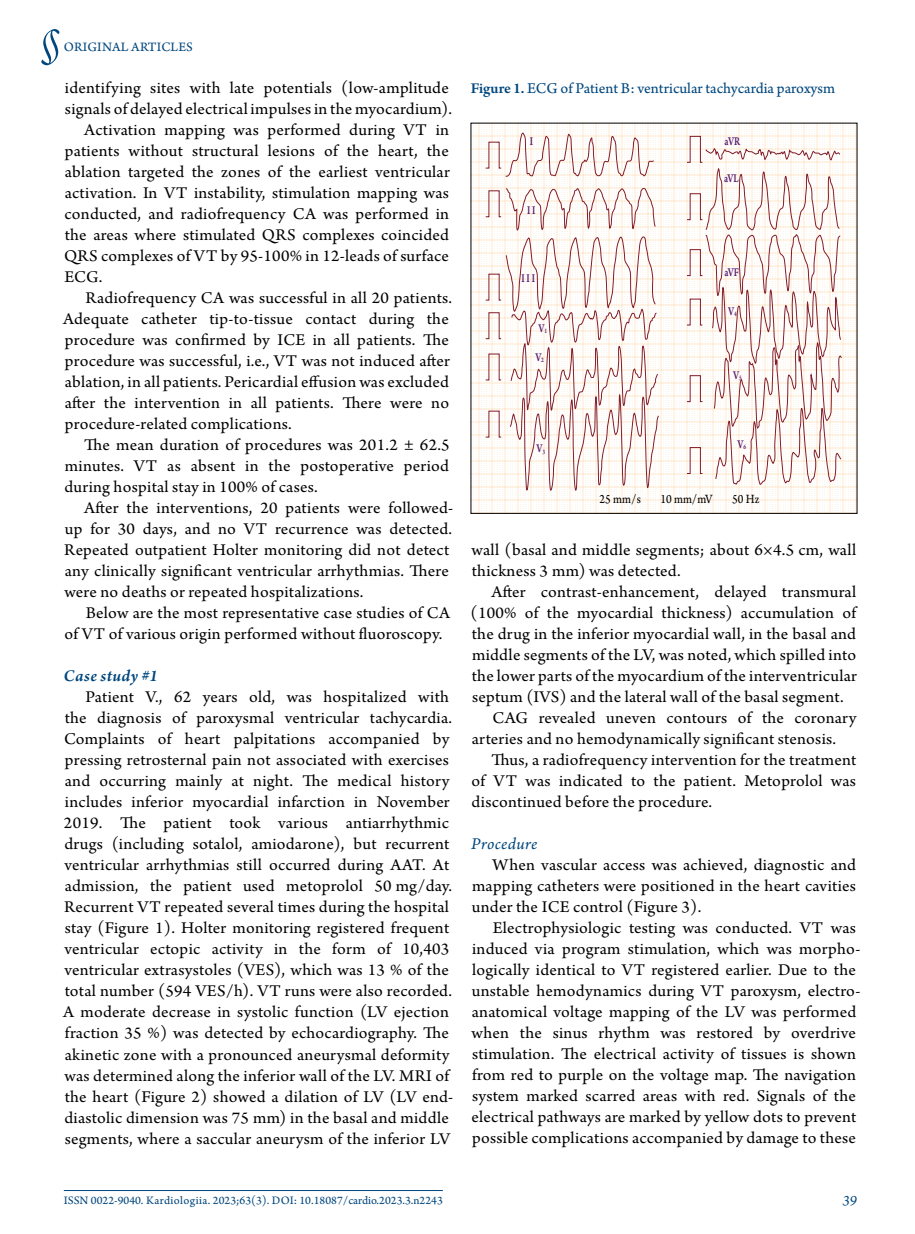
<style>
.page{position:relative;width:915px;height:1234px;background:#fff}
.page>*{position:absolute;margin:0;border:0;box-sizing:border-box;transform-origin:0 0}
.t1{font:54px "Arno Pro Light Italic Display";color:#00477e}
.t2{font:17.25px/21px "Arno Pro";letter-spacing:.015em;color:#000}
.t3{font:italic 600 17.25px "Arno Pro";letter-spacing:.025em;color:#00477e}
.t4{font:italic 17.25px "Arno Pro";letter-spacing:.025em;color:#00477e}
.t5{font:15.75px "Arno Pro Sm Text";letter-spacing:-.005em;color:#00477e}
.t6{font:15px "Arno Pro Italic Sm Text";color:#00477e}
.t7{font:13.5px "Arno Pro Sm Text";letter-spacing:.01em;color:#00477e}
.t8{font:13.2px "Arno Pro Sm Text";color:#000;scale:.88 1}
.t9{font:12.6px "Arno Pro Smbd Sm Text";letter-spacing:-.035em;color:#581d70;scale:.74 1}
.t10{font:12px "Arno Pro Sm Text";color:#00477e}
.s1{font-family:"Arno Pro";font-weight:600}
</style>
<div class="page">
<hr style="left:64px;top:1189px;width:378px;height:1px;background:#00477e">
<svg style="left:472px;top:125px;width:382px;height:386px"></svg>
<svg style="left:485px;top:125px;width:169px;height:53px"></svg>
<svg style="left:485px;top:187px;width:174px;height:305px"></svg>
<svg style="left:686px;top:136px;width:156px;height:349px;background:#f3dfd2"></svg>
<h1 class="t1" style="left:40px;top:12px;width:22px">§</h1>
<p class="t7" style="left:64px;top:39px;width:130px">ORIGINAL ARTICLES</p>
<p class="t2" style="left:65px;top:78px;width:385px">identifying sites with late potentials (low-amplitude</p>
<p class="t2" style="left:65px;top:99px;width:388px">signals of delayed electrical impulses in the myocardium).</p>
<p class="t2" style="left:84px;top:120px;width:366px">Activation mapping was performed during VT in</p>
<p class="t2" style="left:65px;top:141px;width:385px">patients without structural lesions of the heart, the</p>
<p class="t2" style="left:65px;top:162px;width:386px">ablation targeted the zones of the earliest ventricular</p>
<p class="t2" style="left:65px;top:183px;width:385px">activation. In VT instability, stimulation mapping was</p>
<p class="t2" style="left:64px;top:204px;width:386px">conducted, and radiofrequency CA was performed in</p>
<p class="t2" style="left:65px;top:225px;width:385px">the areas where stimulated QRS complexes coincided</p>
<p class="t2" style="left:64px;top:246px;width:386px">QRS complexes of VT by 95-100% in 12-leads of surface</p>
<p class="t2" style="left:64px;top:267px;width:39px">ECG.</p>
<p class="t2" style="left:85px;top:288px;width:368px">Radiofrequency CA was successful in all 20 patients.</p>
<p class="t2" style="left:63px;top:309px;width:387px">Adequate catheter tip-to-tissue contact during the</p>
<p class="t2" style="left:65px;top:330px;width:385px">procedure was confirmed by ICE in all patients. The</p>
<p class="t2" style="left:65px;top:351px;width:386px">procedure was successful, i.e., VT was not induced after</p>
<p class="t2" style="left:65px;top:372px;width:385px">ablation, in all patients. Pericardial effusion was excluded</p>
<p class="t2" style="left:65px;top:393px;width:385px">after the intervention in all patients. There were no</p>
<p class="t2" style="left:65px;top:414px;width:228px">procedure-related complications.</p>
<p class="t2" style="left:84px;top:435px;width:367px">The mean duration of procedures was 201.2 ± 62.5</p>
<p class="t2" style="left:65px;top:456px;width:385px">minutes. VT as absent in the postoperative period</p>
<p class="t2" style="left:64px;top:477px;width:254px">during hospital stay in 100% of cases.</p>
<p class="t2" style="left:84px;top:498px;width:370px">After the interventions, 20 patients were followed-</p>
<p class="t2" style="left:65px;top:519px;width:389px">up for 30 days, and no VT recurrence was detected.</p>
<p class="t2" style="left:64px;top:540px;width:386px">Repeated outpatient Holter monitoring did not detect</p>
<p class="t2" style="left:65px;top:561px;width:385px">any clinically significant ventricular arrhythmias. There</p>
<p class="t2" style="left:64px;top:582px;width:300px">were no deaths or repeated hospitalizations.</p>
<p class="t2" style="left:86px;top:603px;width:365px">Below are the most representative case studies of CA</p>
<p class="t2" style="left:64px;top:624px;width:379px">of VT of various origin performed without fluoroscopy.</p>
<p class="t3" style="left:63px;top:666px;width:96px">Case study #1</p>
<p class="t2" style="left:63px;top:687px;width:392px;text-indent:23px">Patient V., 62 years old, was hospitalized with the diagnosis of paroxysmal ventricular tachycardia.<br>Complaints of heart palpitations accompanied by pressing retrosternal pain not associated with exercises and occurring mainly at night. The medical history includes inferior myocardial infarction in November 2019. The patient took various antiarrhythmic drugs (including sotalol, amiodarone), but recurrent ventricular arrhythmias still occurred during AAT. At admission, the patient used metoprolol 50 mg/day.<br>Recurrent VT repeated several times during the hospital stay (Figure 1). Holter monitoring registered frequent ventricular ectopic activity in the form of 10,403 ventricular extrasystoles (VES), which was 13 % of the total number (594 VES/h). VT runs were also recorded.<br>A moderate decrease in systolic function (LV ejection fraction 35 %) was detected by echocardiography. The akinetic zone with a pronounced aneurysmal deformity was determined along the inferior wall of the LV. MRI of the heart (Figure 2) showed a dilation of LV (LV end&shy;diastolic dimension was 75 mm) in the basal and middle segments, where a saccular aneurysm of the inferior LV</p>
<p class="t5" style="left:471px;top:79px;width:365px"><span class="s1">Figure 1.</span> ECG of Patient B: ventricular tachycardia paroxysm</p>
<p class="t9" style="left:529px;top:134px;width:6px">I</p>
<p class="t9" style="left:527px;top:202px;width:13px">I I</p>
<p class="t9" style="left:521px;top:271px;width:20px">I I I</p>
<p class="t9" style="left:538px;top:321px;width:13px">V<sub>1</sub></p>
<p class="t9" style="left:535px;top:350px;width:13px">V<sub>2</sub></p>
<p class="t9" style="left:536px;top:441px;width:13px">V<sub>3</sub></p>
<p class="t9" style="left:724px;top:134px;width:22px">aVR</p>
<p class="t9" style="left:723px;top:171px;width:21px">aVL</p>
<p class="t9" style="left:724px;top:265px;width:21px">aVF</p>
<p class="t9" style="left:727px;top:303px;width:13px">V<sub>4</sub></p>
<p class="t9" style="left:732px;top:367px;width:13px">V<sub>5</sub></p>
<p class="t9" style="left:737px;top:437px;width:13px">V<sub>6</sub></p>
<p class="t8" style="left:599px;top:491px;width:48px">25 mm/s</p>
<p class="t8" style="left:660px;top:491px;width:61px">10 mm/mV</p>
<p class="t8" style="left:732px;top:491px;width:32px">50 Hz</p>
<p class="t2" style="left:471px;top:540px;width:386px">wall (basal and middle segments; about 6×4.5 cm, wall thickness 3 mm) was detected.</p>
<p class="t2" style="left:491px;top:582px;width:366px">After contrast-enhancement, delayed transmural</p>
<p class="t2" style="left:470px;top:603px;width:387px">(100% of the myocardial thickness) accumulation of</p>
<p class="t2" style="left:471px;top:624px;width:385px">the drug in the inferior myocardial wall, in the basal and</p>
<p class="t2" style="left:472px;top:645px;width:385px">middle segments of the LV, was noted, which spilled into</p>
<p class="t2" style="left:471px;top:666px;width:386px">the lower parts of the myocardium of the interventricular</p>
<p class="t2" style="left:472px;top:687px;width:373px">septum (IVS) and the lateral wall of the basal segment.</p>
<p class="t2" style="left:492px;top:708px;width:365px">CAG revealed uneven contours of the coronary</p>
<p class="t2" style="left:471px;top:729px;width:366px">arteries and no hemodynamically significant stenosis.</p>
<p class="t2" style="left:491px;top:750px;width:366px">Thus, a radiofrequency intervention for the treatment</p>
<p class="t2" style="left:471px;top:771px;width:386px">of VT was indicated to the patient. Metoprolol was</p>
<p class="t2" style="left:471px;top:792px;width:242px">discontinued before the procedure.</p>
<p class="t4" style="left:471px;top:834px;width:68px">Procedure</p>
<p class="t2" style="left:471px;top:855px;width:385px;text-align:justify;text-indent:21px">When vascular access was achieved, diagnostic and mapping catheters were positioned in the heart cavities under the ICE control (Figure 3).</p>
<p class="t2" style="left:471px;top:918px;width:389px;text-indent:21px">Electrophysiologic testing was conducted. VT was induced via program stimulation, which was morpho&shy;logically identical to VT registered earlier. Due to the unstable hemodynamics during VT paroxysm, electro&shy;anatomical voltage mapping of the LV was performed when the sinus rhythm was restored by overdrive stimulation. The electrical activity of tissues is shown from red to purple on the voltage map. The navigation system marked scarred areas with red. Signals of the electrical pathways are marked by yellow dots to prevent possible complications accompanied by damage to these</p>
<p class="t10" style="left:64px;top:1192px;width:380px">ISSN 0022-9040. Kardiologiia. 2023;63(3). DOI: 10.18087/cardio.2023.3.n2243</p>
<p class="t6" style="left:842px;top:1190px;width:16px">39</p>
</div>
